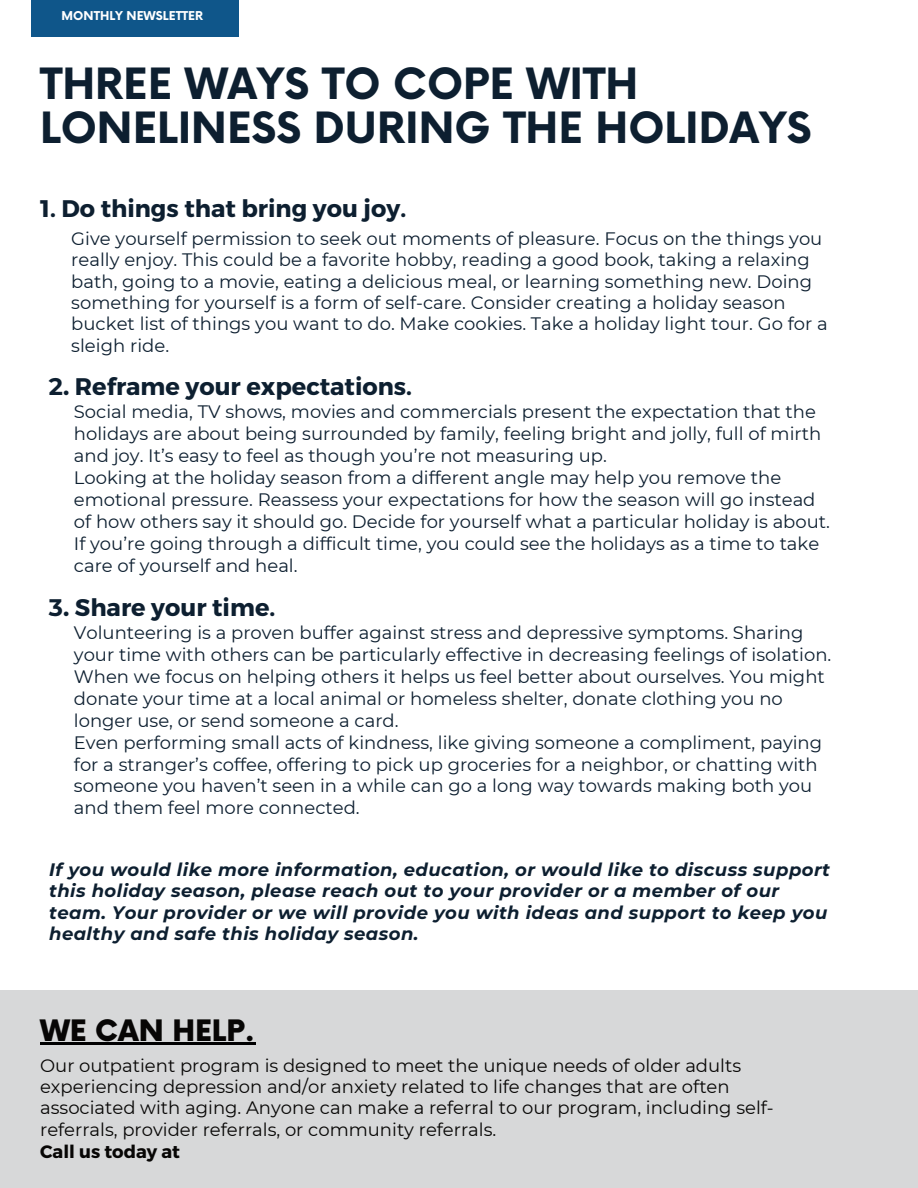
<style>
.page{position:relative;width:918px;height:1188px;background:#fff}
.page>*{position:absolute;margin:0;border:0;box-sizing:border-box;transform-origin:0 0}
.t1{font:700 42px/44.7px "Now";color:#0d1f30}
.t2{font:900 28.8px "Now";color:#070605}
.t3{font:700 24px "Montserrat";color:#0d1f30}
.t4{font:18px/21.9px "Montserrat";color:#0d1f30}
.t5{font:18px/21.3px "Montserrat";color:#070605}
.t6{font:italic 700 18px/21.3px "Montserrat";letter-spacing:.025em;color:#0d1f30}
.t7{font:700 18px "Montserrat";color:#070605}
.t8{font:700 11.85px "Now";color:#fff}
</style>
<div class="page">
<div style="left:0;top:990px;width:918px;height:198px;background:#d7d8d9"></div>
<div style="left:31px;top:0;width:207px;height:37px;background:#0f568a"></div>
<hr style="left:40px;top:1043px;width:215px;height:2px;background:#000001">
<p class="t8" style="left:62px;top:7px;width:143px">MONTHLY NEWSLETTER</p>
<h1 class="t1" style="left:40px;top:60px;width:773px">THREE WAYS TO COPE WITH<br>LONELINESS DURING THE HOLIDAYS</h1>
<h3 class="t3" style="left:40px;top:194px;width:368px">1. Do things that bring you joy.</h3>
<p class="t4" style="left:71px;top:227px;width:758px;line-height:21.3px">Give yourself permission to seek out moments of pleasure. Focus on the things you really enjoy. This could be a favorite hobby, reading a good book, taking a relaxing bath, going to a movie, eating a delicious meal, or learning something new. Doing something for yourself is a form of self-care. Consider creating a holiday season bucket list of things you want to do. Make cookies. Take a holiday light tour. Go for a sleigh ride.</p>
<h3 class="t3" style="left:49px;top:370px;width:365px">2. Reframe your expectations.</h3>
<p class="t4" style="left:74px;top:400px;width:758px">Social media, TV shows, movies and commercials present the expectation that the holidays are about being surrounded by family, feeling bright and jolly, full of mirth and joy. It’s easy to feel as though you’re not measuring up.<br>Looking at the holiday season from a different angle may help you remove the emotional pressure. Reassess your expectations for how the season will go instead of how others say it should go. Decide for yourself what a particular holiday is about.<br>If you’re going through a difficult time, you could see the holidays as a time to take care of yourself and heal.</p>
<h3 class="t3" style="left:49px;top:591px;width:228px">3. Share your time.</h3>
<p class="t4" style="left:74px;top:621px;width:759px">Volunteering is a proven buffer against stress and depressive symptoms. Sharing your time with others can be particularly effective in decreasing feelings of isolation.<br>When we focus on helping others it helps us feel better about ourselves. You might donate your time at a local animal or homeless shelter, donate clothing you no longer use, or send someone a card.<br>Even performing small acts of kindness, like giving someone a compliment, paying for a stranger’s coffee, offering to pick up groceries for a neighbor, or chatting with someone you haven’t seen in a while can go a long way towards making both you and them feel more connected.</p>
<p class="t6" style="left:49px;top:858px;width:783px">If you would like more information, education, or would like to discuss support this holiday season, please reach out to your provider or a member of our team. Your provider or we will provide you with ideas and support to keep you healthy and safe this holiday season.</p>
<h2 class="t2" style="left:40px;top:1009px;width:217px">WE CAN HELP.</h2>
<p class="t5" style="left:40px;top:1054px;width:735px">Our outpatient program is designed to meet the unique needs of older adults experiencing depression and/or anxiety related to life changes that are often associated with aging. Anyone can make a referral to our program, including self&shy;referrals, provider referrals, or community referrals.</p>
<p class="t7" style="left:40px;top:1141px;width:142px">Call us today at</p>
</div>
